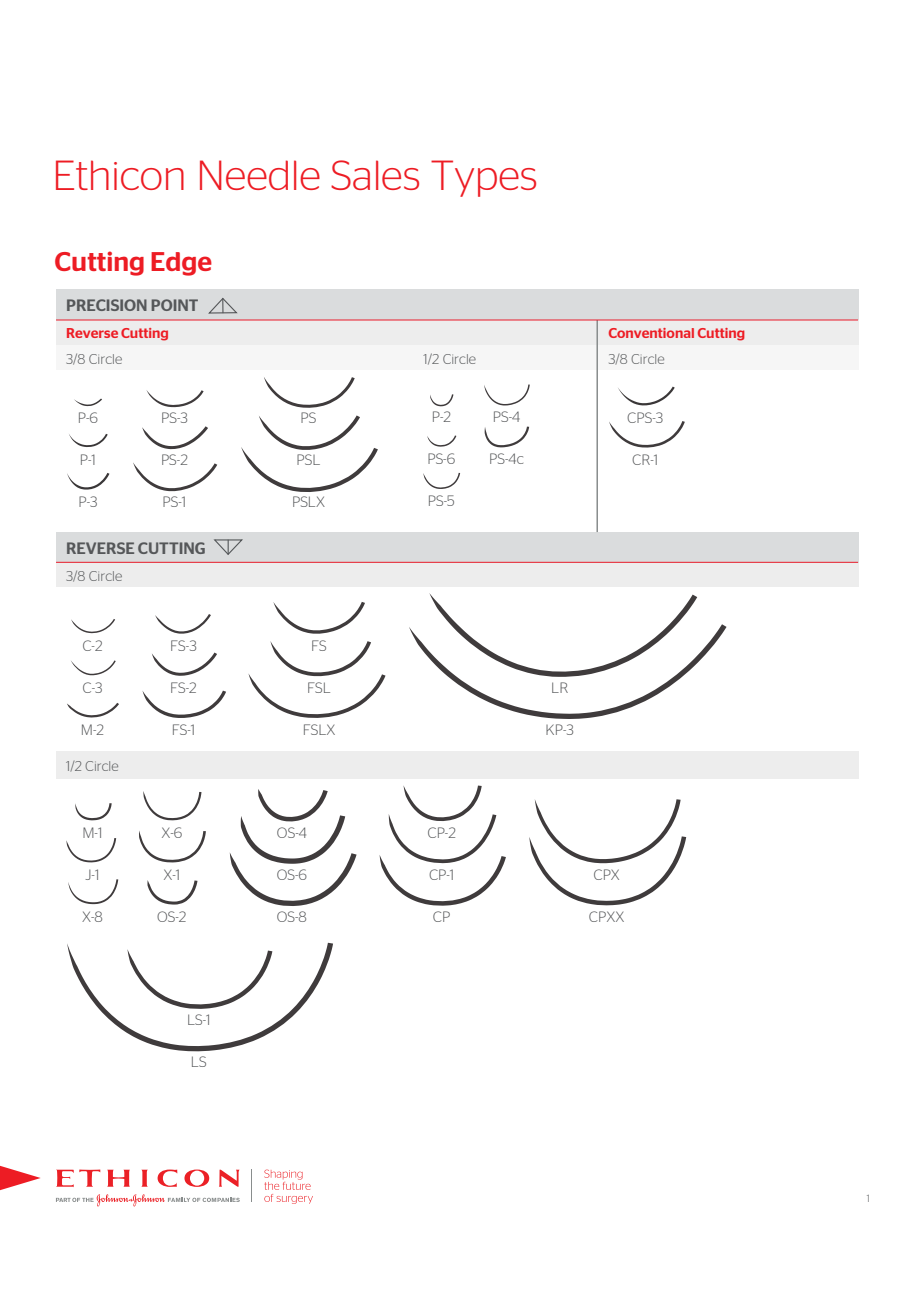
<style>
.page{position:relative;width:919px;height:1293px;background:#fff}
.page>*{position:absolute;margin:0;border:0;box-sizing:border-box;transform-origin:0 0}
.t1{font:42px "Stag Sans Light 3";color:#ed1c24}
.t2{font:27px "Stag Sans Medium 2";color:#ed1c24}
.t3{font:16.5px "Stag Sans Medium 2";color:#555759}
.t4{font:15px "Stag Sans Light 3";color:#555759}
.t5{font:14.25px "Stag Sans Light 3";color:#555759}
.t6{font:14.25px "Stag Sans Medium 2";color:#ed1c24}
.t7{font:10.5px "Stag Sans Light 3";color:#55585a}
</style>
<div class="page">
<div style="left:56px;top:345px;width:802px;height:25px;background:#f6f6f6"></div>
<div style="left:56px;top:751px;width:802px;height:28px;background:#ededed"></div>
<div style="left:56px;top:315px;width:802px;height:30px;background:#ededed"></div>
<svg style="left:0;top:1165px;width:41px;height:25px"></svg>
<svg style="left:264px;top:1169px;width:49px;height:34px"></svg>
<hr style="left:252px;top:1169px;width:1px;height:33px;background:#898d8d">
<svg style="left:56px;top:1169px;width:44px;height:18px"></svg>
<svg style="left:107px;top:1169px;width:23px;height:17px"></svg>
<svg style="left:141px;top:1169px;width:7px;height:17px"></svg>
<svg style="left:157px;top:1169px;width:20px;height:18px"></svg>
<svg style="left:219px;top:1169px;width:20px;height:17px"></svg>
<svg style="left:184px;top:1169px;width:25px;height:18px"></svg>
<svg style="left:56px;top:1194px;width:184px;height:12px"></svg>
<div style="left:56px;top:290px;width:802px;height:30px;background:#dadcdd"></div>
<svg style="left:74px;top:398px;width:28px;height:8px"></svg>
<svg style="left:69px;top:433px;width:39px;height:14px"></svg>
<svg style="left:67px;top:473px;width:42px;height:17px"></svg>
<svg style="left:146px;top:390px;width:57px;height:17px"></svg>
<svg style="left:142px;top:426px;width:66px;height:23px"></svg>
<svg style="left:133px;top:462px;width:84px;height:29px"></svg>
<svg style="left:264px;top:377px;width:91px;height:31px"></svg>
<svg style="left:241px;top:415px;width:137px;height:77px"></svg>
<svg style="left:430px;top:394px;width:23px;height:12px"></svg>
<svg style="left:427px;top:435px;width:29px;height:12px"></svg>
<svg style="left:423px;top:473px;width:37px;height:16px"></svg>
<svg style="left:484px;top:384px;width:45px;height:21px"></svg>
<svg style="left:484px;top:426px;width:45px;height:21px"></svg>
<svg style="left:618px;top:386px;width:56px;height:20px"></svg>
<svg style="left:609px;top:421px;width:75px;height:27px"></svg>
<div style="left:56px;top:557px;width:802px;height:30px;background:#ededed"></div>
<div style="left:56px;top:532px;width:802px;height:30px;background:#dadcdd"></div>
<hr style="left:56px;top:562px;width:802px;height:1px;background:#ea1d2c">
<svg style="left:71px;top:619px;width:44px;height:14px"></svg>
<svg style="left:71px;top:660px;width:45px;height:15px"></svg>
<svg style="left:67px;top:703px;width:52px;height:14px"></svg>
<svg style="left:155px;top:614px;width:56px;height:20px"></svg>
<svg style="left:152px;top:652px;width:65px;height:24px"></svg>
<svg style="left:142px;top:690px;width:84px;height:28px"></svg>
<svg style="left:273px;top:602px;width:92px;height:32px"></svg>
<svg style="left:248px;top:641px;width:137px;height:77px"></svg>
<svg style="left:409px;top:593px;width:317px;height:126px"></svg>
<svg style="left:75px;top:803px;width:37px;height:17px"></svg>
<svg style="left:66px;top:838px;width:50px;height:24px"></svg>
<svg style="left:68px;top:879px;width:50px;height:25px"></svg>
<svg style="left:143px;top:791px;width:58px;height:29px"></svg>
<svg style="left:139px;top:830px;width:67px;height:32px"></svg>
<svg style="left:147px;top:880px;width:50px;height:24px"></svg>
<svg style="left:230px;top:789px;width:126px;height:117px"></svg>
<svg style="left:67px;top:942px;width:266px;height:110px"></svg>
<svg style="left:379px;top:785px;width:127px;height:121px"></svg>
<svg style="left:529px;top:799px;width:157px;height:106px"></svg>
<hr style="left:596px;top:320px;width:2px;height:212px;background:#898d8d">
<hr style="left:56px;top:319px;width:801px;height:1px;background:#ea1d2c">
<svg style="left:213px;top:539px;width:30px;height:16px"></svg>
<svg style="left:208px;top:297px;width:30px;height:17px"></svg>
<h1 class="t1" style="left:53px;top:160px;width:487px">Ethicon Needle Sales Types</h1>
<h2 class="t2" style="left:55px;top:252px;width:159px">Cutting Edge</h2>
<p class="t3" style="left:66px;top:300px;width:134px">PRECISION POINT</p>
<p class="t6" style="left:66px;top:328px;width:104px">Reverse Cutting</p>
<p class="t6" style="left:608px;top:328px;width:138px">Conventional Cutting</p>
<p class="t5" style="left:66px;top:353px;width:58px">3/8 Circle</p>
<p class="t5" style="left:423px;top:353px;width:54px">1/2 Circle</p>
<p class="t5" style="left:608px;top:353px;width:58px">3/8 Circle</p>
<p class="t4" style="left:78px;top:412px;width:22px">P-6</p>
<p class="t4" style="left:80px;top:454px;width:18px">P-1</p>
<p class="t4" style="left:78px;top:496px;width:21px">P-3</p>
<p class="t4" style="left:161px;top:412px;width:28px">PS-3</p>
<p class="t4" style="left:161px;top:454px;width:28px">PS-2</p>
<p class="t4" style="left:163px;top:496px;width:25px">PS-1</p>
<p class="t3" style="left:66px;top:542px;width:141px">REVERSE CUTTING</p>
<p class="t5" style="left:66px;top:570px;width:58px">3/8 Circle</p>
<p class="t4" style="left:82px;top:640px;width:22px">C-2</p>
<p class="t4" style="left:82px;top:682px;width:22px">C-3</p>
<p class="t4" style="left:81px;top:724px;width:25px">M-2</p>
<p class="t5" style="left:66px;top:761px;width:54px">1/2 Circle</p>
<p class="t4" style="left:82px;top:827px;width:22px">M-1</p>
<p class="t4" style="left:85px;top:869px;width:15px">J-1</p>
<p class="t4" style="left:82px;top:911px;width:22px">X-8</p>
<p class="t4" style="left:170px;top:640px;width:28px">FS-3</p>
<p class="t4" style="left:170px;top:682px;width:28px">FS-2</p>
<p class="t4" style="left:172px;top:724px;width:25px">FS-1</p>
<p class="t4" style="left:161px;top:827px;width:22px">X-6</p>
<p class="t4" style="left:163px;top:869px;width:18px">X-1</p>
<p class="t4" style="left:157px;top:911px;width:31px">OS-2</p>
<p class="t4" style="left:187px;top:1014px;width:25px">LS-1</p>
<p class="t4" style="left:191px;top:1056px;width:17px">LS</p>
<p class="t4" style="left:300px;top:412px;width:17px">PS</p>
<p class="t4" style="left:296px;top:454px;width:26px">PSL</p>
<p class="t4" style="left:292px;top:496px;width:34px">PSLX</p>
<p class="t4" style="left:311px;top:640px;width:17px">FS</p>
<p class="t4" style="left:307px;top:682px;width:25px">FSL</p>
<p class="t4" style="left:303px;top:724px;width:34px">FSLX</p>
<p class="t4" style="left:277px;top:827px;width:31px">OS-4</p>
<p class="t4" style="left:277px;top:869px;width:32px">OS-6</p>
<p class="t4" style="left:277px;top:911px;width:32px">OS-8</p>
<p class="t4" style="left:431px;top:412px;width:21px">P-2</p>
<p class="t4" style="left:427px;top:454px;width:29px">PS-6</p>
<p class="t4" style="left:428px;top:496px;width:28px">PS-5</p>
<p class="t4" style="left:493px;top:412px;width:29px">PS-4</p>
<p class="t4" style="left:489px;top:454px;width:36px">PS-4c</p>
<p class="t4" style="left:627px;top:412px;width:37px">CPS-3</p>
<p class="t4" style="left:632px;top:454px;width:28px">CR-1</p>
<p class="t4" style="left:427px;top:827px;width:30px">CP-2</p>
<p class="t4" style="left:429px;top:869px;width:27px">CP-1</p>
<p class="t4" style="left:433px;top:911px;width:19px">CP</p>
<p class="t4" style="left:551px;top:682px;width:19px">LR</p>
<p class="t4" style="left:545px;top:724px;width:30px">KP-3</p>
<p class="t4" style="left:593px;top:869px;width:28px">CPX</p>
<p class="t4" style="left:589px;top:911px;width:37px">CPXX</p>
<p class="t7" style="left:866px;top:1194px;width:5px">1</p>
</div>
